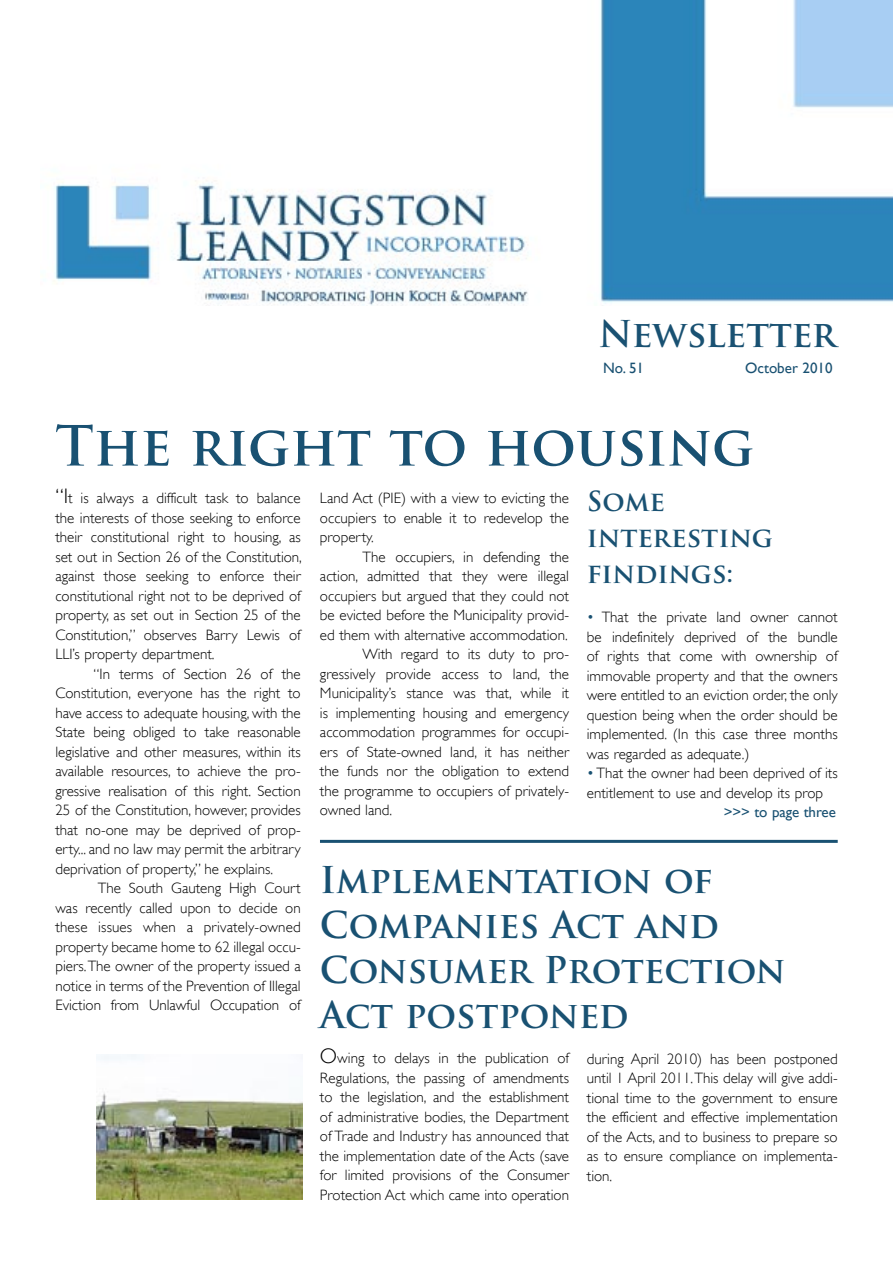
<style>
.page{position:relative;width:893px;height:1263px;background:#fff}
.page>*{position:absolute;margin:0;border:0;box-sizing:border-box;transform-origin:0 0}
.t1{font:700 54px "Trajan Pro";color:#195172}
.t2{font:700 36px/45px "Trajan Pro";color:#195172}
.t3{font:700 27px/36px "Trajan Pro";color:#195172}
.text{font:300 15px/19.5px "Gill Sans";color:#000;text-align:justify}
.text-2{font:15px "Gill Sans";color:#195172}
.s1{font-size:21px}
.s2{color:#195172}
</style>
<div class="page">
<img style="left:54px;top:0;width:839px;height:306px">
<img style="left:97px;top:1054px;width:205px;height:145px">
<hr style="left:320px;top:840px;width:518px;height:3px;background:#195172">
<p class="t2" style="left:598px;top:312px;width:240px">Newsletter</p>
<p class="text-2" style="left:603px;top:359px;width:42px">No. 51</p>
<p class="text-2" style="left:745px;top:359px;width:89px">October 2010</p>
<p class="t1" style="left:55px;top:412px;width:700px">The right to housing</p>
<p class="text" style="left:55px;top:488px;width:248px"><span class="s1">“I</span>t is always a difficult task to balance the interests of those seeking to enforce their constitutional right to housing, as set out in Section 26 of the Constitution, against those seeking to enforce their constitutional right not to be deprived of property, as set out in Section 25 of the Constitution,” observes Barry Lewis of LLI’s property department.</p>
<p class="text" style="left:55px;top:664px;width:247px;text-indent:38px">“In terms of Section 26 of the Constitution, everyone has the right to have access to adequate housing, with the State being obliged to take reasonable legislative and other measures, within its available resources, to achieve the pro&shy;gressive realisation of this right. Section 25 of the Constitution, however, provides that no-one may be deprived of prop&shy;erty... and no law may permit the arbitrary deprivation of property,” he explains.</p>
<p class="text" style="left:55px;top:878px;width:247px;text-indent:43px">The South Gauteng High Court was recently called upon to decide on these issues when a privately-owned property became home to 62 illegal occu&shy;piers. The owner of the property issued a notice in terms of the Prevention of Illegal Eviction from Unlawful Occupation of</p>
<p class="t3" style="left:587px;top:484px;width:80px">Some</p>
<p class="t3" style="left:587px;top:520px;width:188px">interesting findings:</p>
<p class="text" style="left:587px;top:607px;width:252px"><span class="s2">•</span> That the private land owner cannot be indefinitely deprived of the bundle of rights that come with ownership of immovable property and that the owners were entitled to an eviction order, the only question being when the order should be implemented. (In this case three months was regarded as adequate.)</p>
<p class="text" style="left:587px;top:763px;width:252px"><span class="s2">•</span> That the owner had been deprived of its entitlement to use and develop its prop</p>
<p class="text" style="left:320px;top:488px;width:251px">Land Act (PIE) with a view to evicting the occupiers to enable it to redevelop the property.</p>
<p class="text" style="left:320px;top:547px;width:251px;text-indent:43px">The occupiers, in defending the action, admitted that they were illegal occupiers but argued that they could not be evicted before the Municipality provid&shy;ed them with alternative accommodation.</p>
<p class="text" style="left:320px;top:644px;width:251px;text-indent:43px">With regard to its duty to pro&shy;gressively provide access to land, the Municipality’s stance was that, while it is implementing housing and emergency accommodation programmes for occupi&shy;ers of State-owned land, it has neither the funds nor the obligation to extend the programme to occupiers of privately&shy;owned land.</p>
<p class="text-2" style="left:724px;top:803px;width:114px">&gt;&gt;&gt; to page three</p>
<p class="t2" style="left:320px;top:857px;width:467px">Implementation of<br>Companies Act and<br>Consumer Protection<br>Act postponed</p>
<p class="text" style="left:320px;top:1048px;width:251px"><span class="s1">O</span>wing to delays in the publication of Regulations, the passing of amendments to the legislation, and the establishment of administrative bodies, the Department of Trade and Industry has announced that the implementation date of the Acts (save for limited provisions of the Consumer Protection Act which came into operation</p>
<p class="text" style="left:587px;top:1049px;width:252px">during April 2010) has been postponed until 1 April 2011. This delay will give addi&shy;tional time to the government to ensure the efficient and effective implementation of the Acts, and to business to prepare so as to ensure compliance on implementa&shy;tion.</p>
</div>
